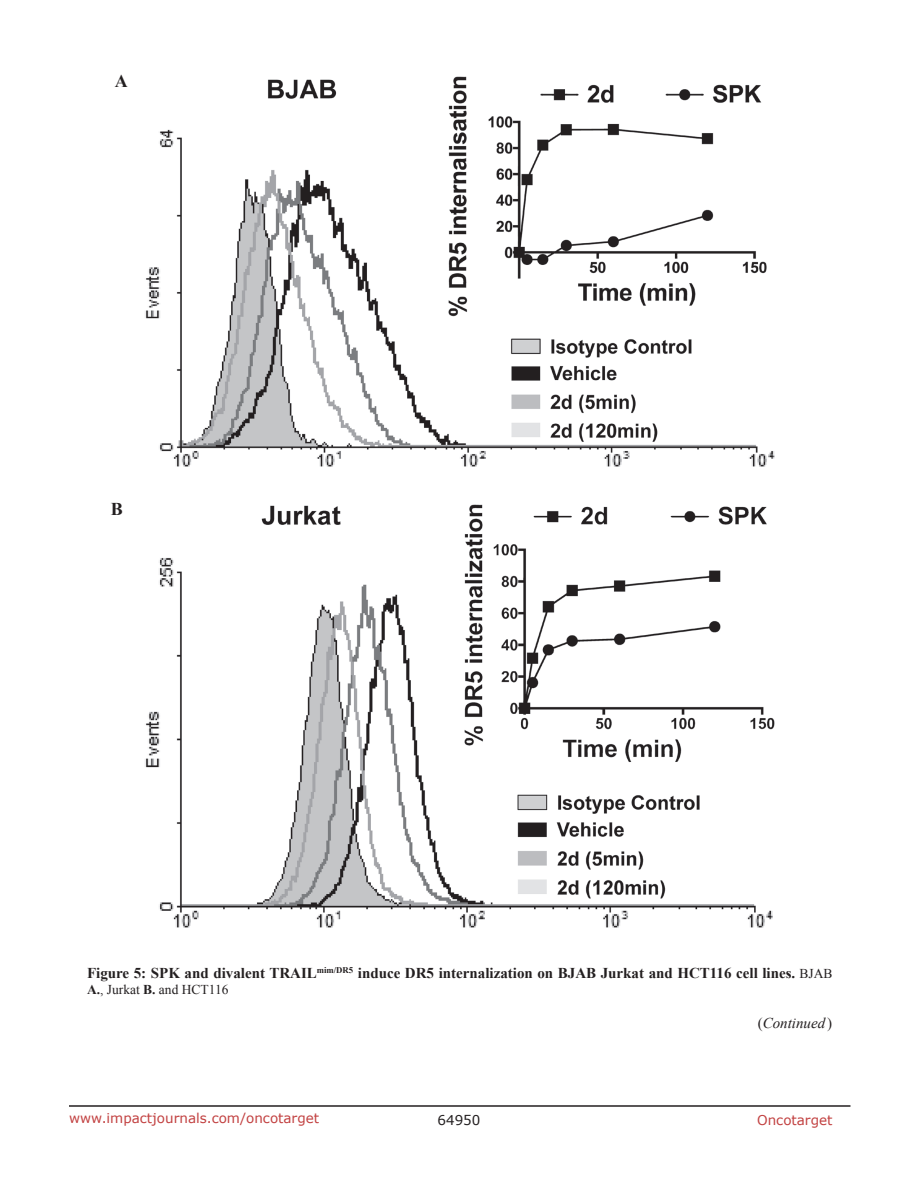
<style>
.page{position:relative;width:918px;height:1188px;background:#fff}
.page>*{position:absolute;margin:0;border:0;box-sizing:border-box;transform-origin:0 0}
.equ{font:700 18px "Times New Roman";color:#231f20}
.figuretext{font:700 15px "Times New Roman";color:#231f20}
.equ-2{font:italic 15px "Times New Roman";color:#231f20}
.t1{font:13.5px "Verdana";color:#c24141}
.figuretext-2{font:13.5px "Times New Roman";color:#231f20}
.t2{font:13.5px "Verdana";color:#231f20}
.s1{font-weight:400;font-size:13.5px}
.s2{font-weight:700}
.s3{font-style:normal}
</style>
<div class="page">
<hr style="left:69px;top:1105px;width:781px;height:2px;background:#231f20">
<img style="left:145px;top:76px;width:630px;height:391px">
<img style="left:145px;top:504px;width:630px;height:424px">
<p class="equ" style="left:115px;top:69px;width:14px">A</p>
<p class="equ" style="left:111px;top:497px;width:14px">B</p>
<p class="figuretext" style="left:87px;top:962px;width:747px">Figure 5: SPK and divalent TRAIL<sup>mim/DR5</sup> induce DR5 internalization on BJAB Jurkat and HCT116 cell lines. <span class="s1">BJAB</span></p>
<p class="figuretext-2" style="left:87px;top:980px;width:143px"><span class="s2">A.</span>, Jurkat <span class="s2">B.</span> and HCT116</p>
<p class="equ-2" style="left:758px;top:1012px;width:76px"><span class="s3">(</span>Continued<span class="s3">)</span></p>
<p class="t1" style="left:69px;top:1109px;width:252px">www.impactjournals.com/oncotarget</p>
<p class="t2" style="left:438px;top:1111px;width:44px">64950</p>
<p class="t1" style="left:757px;top:1111px;width:77px">Oncotarget</p>
</div>
